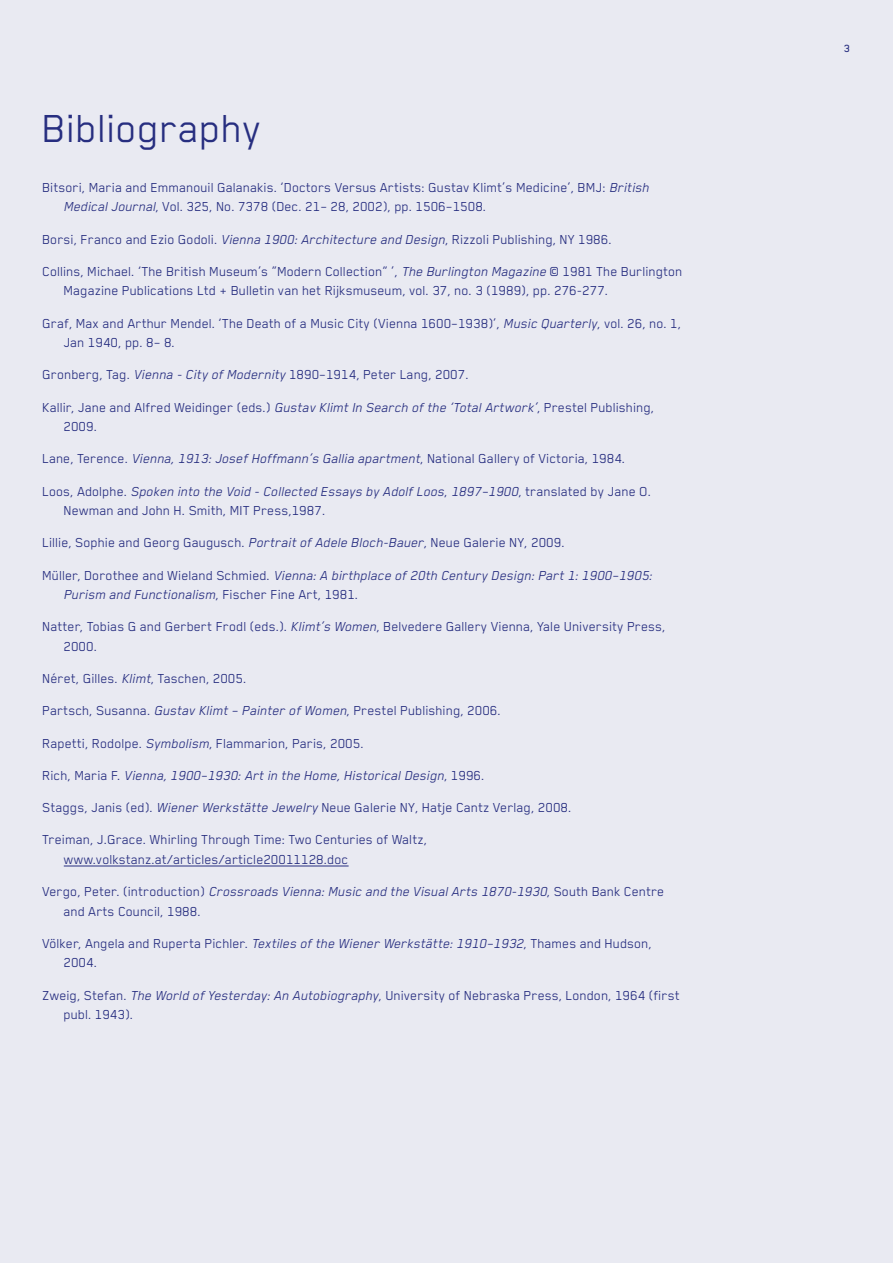
<style>
.page{position:relative;width:893px;height:1263px;background:#e9eaf2}
.page>*{position:absolute;margin:0;border:0;box-sizing:border-box;transform-origin:0 0}
.t1{font:45px "Blender Pro";color:#272e80}
.t2{font:15px/32.2px "Blender Pro";color:#272e80}
.t3{font:italic 15px/32.2px "Blender Pro";color:#272e80}
.t4{font:500 12px "Blender Pro";color:#272e80}
.s1{font-style:italic}
.s2{font-style:normal}
</style>
<div class="page">
<hr style="left:64px;top:866px;width:285px;height:1px;background:#272e80">
<h1 class="t1" style="left:43px;top:104px;width:221px">Bibliography</h1>
<p class="t2" style="left:64px;top:177px;width:587px;line-height:19.5px;text-indent:-21px">Bitsori, Maria and Emmanouil Galanakis. ‘Doctors Versus Artists: Gustav Klimt’s Medicine’, BMJ: <span class="s1">British<br>Medical Journal</span>, Vol. 325, No. 7378 (Dec. 21– 28, 2002), pp. 1506–1508.</p>
<p class="t2" style="left:43px;top:222px;width:642px">Borsi, Franco and Ezio Godoli. <span class="s1">Vienna 1900: Architecture and Design</span>, Rizzoli Publishing, NY 1986.<br>Collins, Michael. ‘The British Museum’s “Modern Collection” ’, <span class="s1">The Burlington Magazine</span> © 1981 The Burlington</p>
<p class="t2" style="left:43px;top:274px;width:640px;text-indent:21px">Magazine Publications Ltd + Bulletin van het Rijksmuseum, vol. 37, no. 3 (1989), pp. 276-277.<br>Graf, Max and Arthur Mendel. ‘The Death of a Music City (Vienna 1600–1938)’, <span class="s1">Music Quarterly</span>, vol. 26, no. 1,</p>
<p class="t2" style="left:43px;top:326px;width:613px;text-indent:21px">Jan 1940, pp. 8– 8.<br>Gronberg, Tag. <span class="s1">Vienna - City of Modernity</span> 1890–1914, Peter Lang, 2007.<br>Kallir, Jane and Alfred Weidinger (eds.) <span class="s1">Gustav Klimt In Search of the ‘Total Artwork’</span>, Prestel Publishing,</p>
<p class="t3" style="left:43px;top:410px;width:610px;text-indent:21px"><span class="s2">2009.<br>Lane, Terence.</span> Vienna, 1913: Josef Hoffmann’s Gallia apartment<span class="s2">, National Gallery of Victoria, 1984.<br>Loos, Adolphe.</span> Spoken into the Void - Collected Essays by Adolf Loos<span class="s2">,</span> 1897–1900<span class="s2">, translated by Jane O.</span></p>
<p class="t2" style="left:43px;top:494px;width:612px;text-indent:21px">Newman and John H. Smith, MIT Press,1987.<br>Lillie, Sophie and Georg Gaugusch. <span class="s1">Portrait of Adele Bloch-Bauer</span>, Neue Galerie NY, 2009.<br>Müller, Dorothee and Wieland Schmied. <span class="s1">Vienna: A birthplace of 20th Century Design: Part 1: 1900–1905:</span></p>
<p class="t2" style="left:43px;top:578px;width:625px;text-indent:21px"><span class="s1">Purism and Functionalism</span>, Fischer Fine Art, 1981.<br>Natter, Tobias G and Gerbert Frodl (eds.). <span class="s1">Klimt’s Women</span>, Belvedere Gallery Vienna, Yale University Press,</p>
<p class="t2" style="left:43px;top:630px;width:531px;text-indent:21px">2000.<br>Néret, Gilles. <span class="s1">Klimt</span>, Taschen, 2005.<br>Partsch, Susanna. <span class="s1">Gustav Klimt – Painter of Women</span>, Prestel Publishing, 2006.<br>Rapetti, Rodolpe. <span class="s1">Symbolism</span>, Flammarion, Paris, 2005.<br>Rich, Maria F. <span class="s1">Vienna, 1900–1930: Art in the Home, Historical Design</span>, 1996.<br>Staggs, Janis (ed). <span class="s1">Wiener Werkstätte Jewelry</span> Neue Galerie NY, Hatje Cantz Verlag, 2008.<br>Treiman, J.Grace. Whirling Through Time: Two Centuries of Waltz,</p>
<p class="t2" style="left:43px;top:843px;width:624px;text-indent:21px">www.volkstanz.at/articles/article20011128.doc<br>Vergo, Peter. (introduction) <span class="s1">Crossroads Vienna: Music and the Visual Arts 1870-1930</span>, South Bank Centre</p>
<p class="t2" style="left:43px;top:894px;width:611px;text-indent:21px">and Arts Council, 1988.<br>Völker, Angela and Ruperta Pichler. <span class="s1">Textiles of the Wiener Werkstätte: 1910–1932</span>, Thames and Hudson,</p>
<p class="t2" style="left:43px;top:946px;width:639px;text-indent:21px">2004.<br>Zweig, Stefan. <span class="s1">The World of Yesterday: An Autobiography</span>, University of Nebraska Press, London, 1964 (first</p>
<p class="t2" style="left:64px;top:998px;width:71px">publ. 1943).</p>
<p class="t4" style="left:844px;top:42px;width:8px">3</p>
</div>
